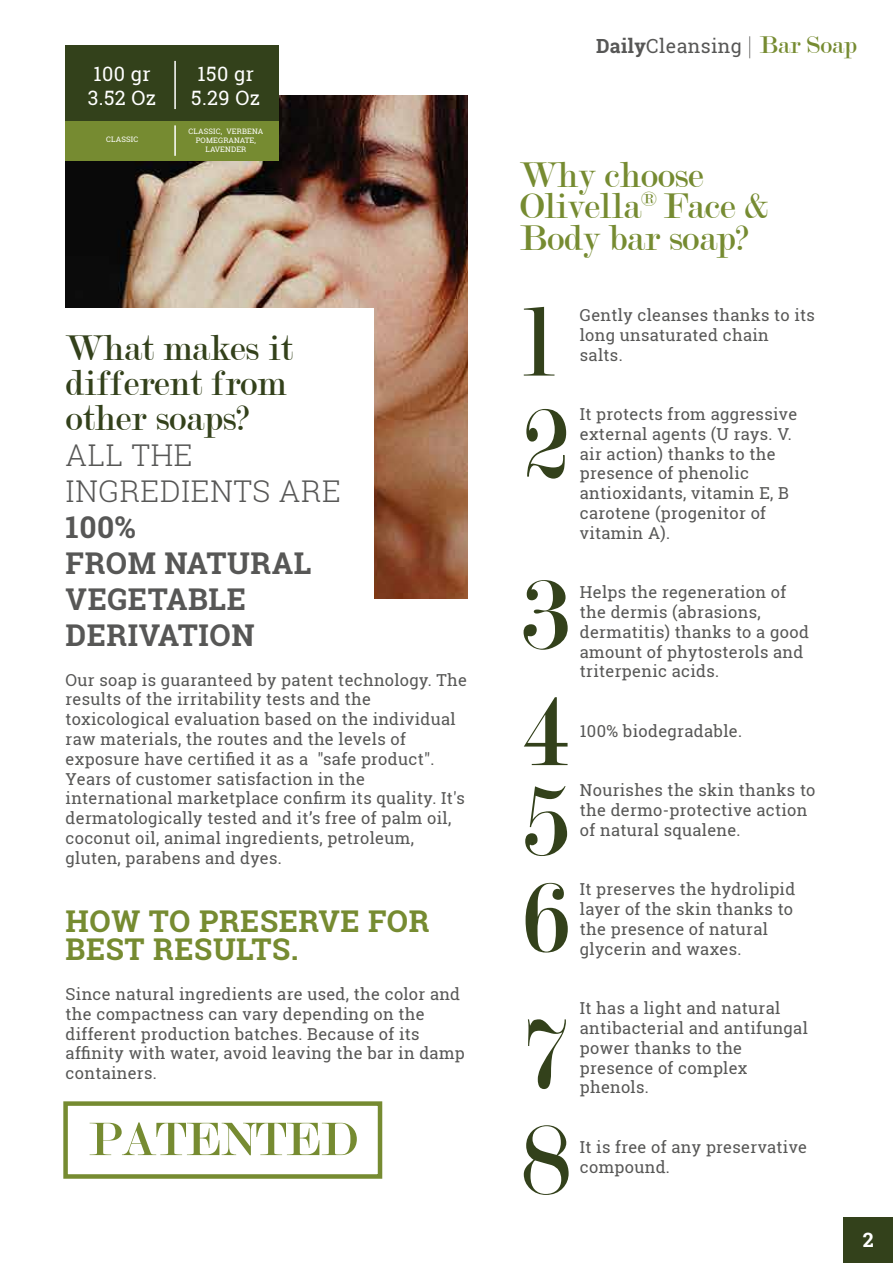
<style>
.page{position:relative;width:893px;height:1263px;background:#fff}
.page>*{position:absolute;margin:0;border:0;box-sizing:border-box;transform-origin:0 0}
.t1{font:105.3px/102.1px "Modern";color:#33411b}
.t2{font:49.95px "Modern";color:#768b31}
.t3{font:38.4px/31.5px "Modern";letter-spacing:-.005em;color:#768b31}
.t4{font:38.4px/35px "Modern";color:#33411b}
.t5{font:700 30px/36px "Roboto Slab";letter-spacing:.02em;color:#575756}
.t6{font:700 30px/28.5px "Roboto Slab";letter-spacing:.02em;color:#768b31}
.t7{font:300 30px/36px "Roboto Slab";letter-spacing:.02em;color:#575756}
.t8{font:19.8px/23.9px "Roboto Slab";letter-spacing:.02em;color:#fff;text-align:center}
.t9{font:700 19.8px "Roboto Slab";color:#fff}
.t10{font:19.5px "Roboto Slab";letter-spacing:.02em;color:#575756}
.t11{font:16.5px/19.8px "Roboto Slab";letter-spacing:.02em;color:#575756}
.t12{font:7.5px/9px "Roboto Slab";letter-spacing:.02em;color:#fff;text-align:center}
.s1{font-weight:700}
.s2{font-family:"Modern";font-size:26.1px}
.s3{font-family:"Modern";font-size:26.1px;color:#768b31}
</style>
<div class="page">
<img style="left:66px;top:96px;width:401px;height:502px">
<div style="left:53px;top:308px;width:321px;height:331px;background:#fff"></div>
<div style="left:63px;top:1101px;width:319px;height:78px;border:4px solid #768b31"></div>
<div style="left:844px;top:1217px;width:49px;height:46px;background:#33411b"></div>
<div style="left:66px;top:46px;width:213px;height:75px;background:#33411b"></div>
<hr style="left:174px;top:61px;width:2px;height:48px;background:#fff">
<div style="left:66px;top:121px;width:213px;height:39px;background:#768b31"></div>
<hr style="left:174px;top:125px;width:2px;height:31px;background:#fff">
<p class="t8" style="left:88px;top:62px;width:70px;text-align:left">100 gr<br>3.52 Oz</p>
<p class="t12" style="left:106px;top:135px;width:34px">CLASSIC</p>
<p class="t8" style="left:191px;top:62px;width:71px">150 gr<br>5.29 Oz</p>
<p class="t12" style="left:189px;top:127px;width:76px">CLASSIC, VERBENA<br>POMEGRANATE,<br>LAVENDER</p>
<h3 class="t4" style="left:66px;top:331px;width:229px">What makes it different from other soaps?</h3>
<h3 class="t7" style="left:66px;top:436px;width:277px">ALL THE<br>INGREDIENTS ARE</h3>
<h3 class="t5" style="left:66px;top:509px;width:247px">100%<br>FROM NATURAL<br>VEGETABLE<br>DERIVATION</h3>
<p class="t11" style="left:66px;top:669px;width:403px">Our soap is guaranteed by patent technology. The results of the irritability tests and the toxicological evaluation based on the individual raw materials, the routes and the levels of exposure have certified it as a "safe product".<br>Years of customer satisfaction in the international marketplace confirm its quality. It's dermatologically tested and it’s free of palm oil, coconut oil, animal ingredients, petroleum, gluten, parabens and dyes.</p>
<h3 class="t6" style="left:66px;top:906px;width:365px">HOW TO PRESERVE FOR<br>BEST RESULTS.</h3>
<p class="t11" style="left:66px;top:984px;width:401px">Since natural ingredients are used, the color and the compactness can vary depending on the different production batches. Because of its affinity with water, avoid leaving the bar in damp containers.</p>
<h2 class="t2" style="left:89px;top:1114px;width:270px">PATENTED</h2>
<p class="t10" style="left:596px;top:32px;width:262px"><span class="s1">Daily</span>Cleansing <span class="s2">|</span> <span class="s3">Bar Soap</span></p>
<h3 class="t3" style="left:520px;top:160px;width:250px">Why choose<br>Olivella<sup>®</sup> Face &amp;<br>Body bar soap?</h3>
<h1 class="t1" style="left:522px;top:293px;width:49px">l<br>2</h1>
<p class="t11" style="left:580px;top:305px;width:237px">Gently cleanses thanks to its long unsaturated chain salts.</p>
<p class="t11" style="left:580px;top:404px;width:219px">It protects from aggressive external agents (U rays. V. air action) thanks to the presence of phenolic antioxidants, vitamin E, B carotene (progenitor of vitamin A).</p>
<h1 class="t1" style="left:521px;top:559px;width:49px;line-height:116.2px">3<br>4</h1>
<h1 class="t1" style="left:522px;top:775px;width:49px;line-height:96.4px">5<br>6</h1>
<p class="t11" style="left:580px;top:582px;width:231px">Helps the regeneration of the dermis (abrasions, dermatitis) thanks to a good amount of phytosterols and triterpenic acids.</p>
<p class="t11" style="left:580px;top:721px;width:164px">100% biodegradable.</p>
<p class="t11" style="left:580px;top:780px;width:237px">Nourishes the skin thanks to the dermo-protective action of natural squalene.</p>
<p class="t11" style="left:580px;top:879px;width:217px">It preserves the hydrolipid layer of the skin thanks to the presence of natural glycerin and waxes.</p>
<h1 class="t1" style="left:522px;top:1003px;width:49px;line-height:105.9px">7<br>8</h1>
<p class="t11" style="left:580px;top:998px;width:230px">It has a light and natural antibacterial and antifungal power thanks to the presence of complex phenols.</p>
<p class="t11" style="left:580px;top:1137px;width:229px">It is free of any preservative compound.</p>
<p class="t9" style="left:863px;top:1226px;width:12px">2</p>
</div>
